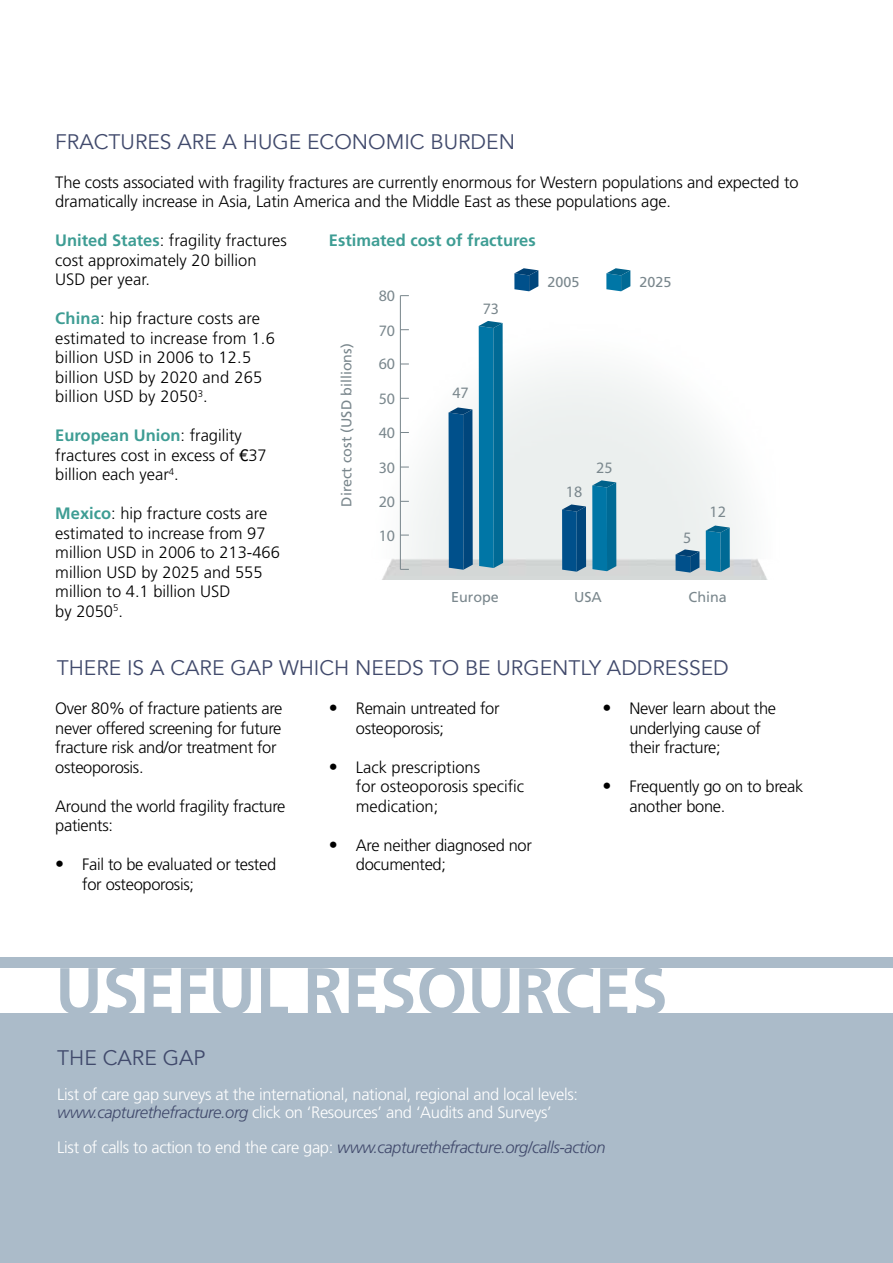
<style>
.page{position:relative;width:893px;height:1263px;background:#fff}
.page>*{position:absolute;margin:0;border:0;box-sizing:border-box;transform-origin:0 0}
.t1{font:700 65.55px "Frutiger";color:#abbbc9}
.t2{font:21px "Avenir";color:#414a6c}
.t3{font:300 16.5px/19.5px "Frutiger";letter-spacing:-.01em;color:#000}
.t4{font:300 16.5px/18px "Frutiger";letter-spacing:-.02em;color:#fff}
.t5{font:300 16.5px/19.5px "Frutiger";letter-spacing:.01em;color:#000}
.t6{font:italic 300 16.5px "Frutiger";letter-spacing:-.025em;color:#414a6c}
.t7{font:700 16.5px "Frutiger";color:#3e9d94}
.t8{font:300 15.9px "Frutiger LT";color:#7a878d}
.t9{font:14.4px "Frutiger";color:#7a878d}
.s1{font-weight:700;color:#3e9d94}
.s2{font-family:"Helvetica Neue";font-weight:400}
.s3{font-size:18px}
.s4{font-style:italic;color:#414a6c}
.s5{font-style:normal;color:#fff}
</style>
<div class="page">
<img style="left:382px;top:270px;width:385px;height:309px">
<hr style="left:400px;top:296px;width:1px;height:273px;background:#7a878d">
<svg style="left:479px;top:321px;width:24px;height:247px;background:#0774a1"></svg>
<svg style="left:592px;top:480px;width:24px;height:91px;background:#0c77a2"></svg>
<svg style="left:706px;top:525px;width:24px;height:47px"></svg>
<svg style="left:449px;top:407px;width:24px;height:163px;background:#0b5389"></svg>
<svg style="left:562px;top:504px;width:24px;height:68px;background:#10568a"></svg>
<svg style="left:676px;top:549px;width:23px;height:24px"></svg>
<svg style="left:606px;top:268px;width:24px;height:23px"></svg>
<svg style="left:514px;top:268px;width:24px;height:23px"></svg>
<svg style="left:401px;top:466px;width:8px;height:2px"></svg>
<div style="left:0;top:1013px;width:893px;height:250px;background:#abbbc9"></div>
<div style="left:0;top:958px;width:893px;height:10px;background:#abbbc9"></div>
<p class="t2" style="left:55px;top:129px;width:461px">FRACTURES ARE A HUGE ECONOMIC BURDEN</p>
<p class="t3" style="left:55px;top:172px;width:745px">The costs associated with fragility fractures are currently enormous for Western populations and expected to dramatically increase in Asia, Latin America and the Middle East as these populations age.</p>
<p class="t3" style="left:55px;top:231px;width:233px"><span class="s1">United States</span>: fragility fractures cost approximately 20 billion<br>USD per year.</p>
<p class="t5" style="left:55px;top:309px;width:221px"><span class="s1">China</span>: hip fracture costs are estimated to increase from 1.6 billion USD in 2006 to 12.5 billion USD by 2020 and 265 billion USD by 2050<sup>3</sup>.</p>
<p class="t3" style="left:55px;top:426px;width:213px"><span class="s1">European Union</span>: fragility fractures cost in excess of <span class="s2">€</span>37 billion each year<sup>4</sup>.</p>
<p class="t3" style="left:55px;top:504px;width:226px"><span class="s1">Mexico</span>: hip fracture costs are estimated to increase from 97 million USD in 2006 to 213-466 million USD by 2025 and 555 million to 4.1 billion USD<br>by 2050<sup>5</sup>.</p>
<p class="t7" style="left:329px;top:230px;width:208px">Estimated cost of fractures</p>
<p class="t9" style="left:548px;top:273px;width:33px">2005</p>
<p class="t9" style="left:640px;top:273px;width:33px">2025</p>
<p class="t8" style="left:379px;top:286px;width:18px">80</p>
<p class="t8" style="left:483px;top:299px;width:18px">73</p>
<p class="t8" style="left:379px;top:321px;width:18px">70</p>
<p class="t9" style="left:338px;top:507px;width:165px;rotate:-90deg">Direct cost (USD billions)</p>
<p class="t8" style="left:379px;top:354px;width:18px">60</p>
<p class="t8" style="left:452px;top:383px;width:18px">47</p>
<p class="t8" style="left:379px;top:389px;width:18px">50</p>
<p class="t8" style="left:379px;top:423px;width:18px">40</p>
<p class="t8" style="left:379px;top:458px;width:18px">30</p>
<p class="t8" style="left:596px;top:458px;width:18px">25</p>
<p class="t8" style="left:566px;top:482px;width:18px">18</p>
<p class="t8" style="left:379px;top:492px;width:18px">20</p>
<p class="t8" style="left:710px;top:502px;width:18px">12</p>
<p class="t8" style="left:379px;top:526px;width:18px">10</p>
<p class="t8" style="left:683px;top:527px;width:10px">5</p>
<p class="t9" style="left:451px;top:588px;width:49px">Europe</p>
<p class="t9" style="left:574px;top:589px;width:29px">USA</p>
<p class="t9" style="left:689px;top:588px;width:40px">China</p>
<p class="t2" style="left:57px;top:655px;width:674px">THERE IS A CARE GAP WHICH NEEDS TO BE URGENTLY ADDRESSED</p>
<p class="t3" style="left:55px;top:699px;width:229px">Over 80% of fracture patients are never offered screening for future fracture risk and/or treatment for osteoporosis.</p>
<p class="t3" style="left:55px;top:796px;width:232px">Around the world fragility fracture patients:</p>
<p class="t3" style="left:82px;top:855px;width:195px;text-indent:-27px"><span class="s3">•</span> Fail to be evaluated or tested for osteoporosis;</p>
<p class="t3" style="left:356px;top:699px;width:145px;text-indent:-27px"><span class="s3">•</span> Remain untreated for osteoporosis;</p>
<p class="t3" style="left:356px;top:757px;width:170px;text-indent:-27px"><span class="s3">•</span> Lack prescriptions<br>for osteoporosis specific medication;</p>
<p class="t3" style="left:356px;top:835px;width:178px;text-indent:-27px"><span class="s3">•</span> Are neither diagnosed nor documented;</p>
<p class="t3" style="left:629px;top:699px;width:148px;text-indent:-27px"><span class="s3">•</span> Never learn about the underlying cause of their fracture;</p>
<p class="t3" style="left:629px;top:777px;width:175px;text-indent:-27px"><span class="s3">•</span> Frequently go on to break another bone.</p>
<h1 class="t1" style="left:55px;top:953px;width:614px">USEFUL RESOURCES</h1>
<p class="t2" style="left:57px;top:1045px;width:150px">THE CARE GAP</p>
<p class="t4" style="left:57px;top:1085px;width:522px">List of care gap surveys at the international, national, regional and local levels: <span class="s4">www.capturethefracture.org</span> click on ‘Resources’ and ‘Audits and Surveys’</p>
<p class="t6" style="left:57px;top:1138px;width:550px"><span class="s5">List of calls to action to end the care gap:</span> www.capturethefracture.org/calls-action</p>
</div>
